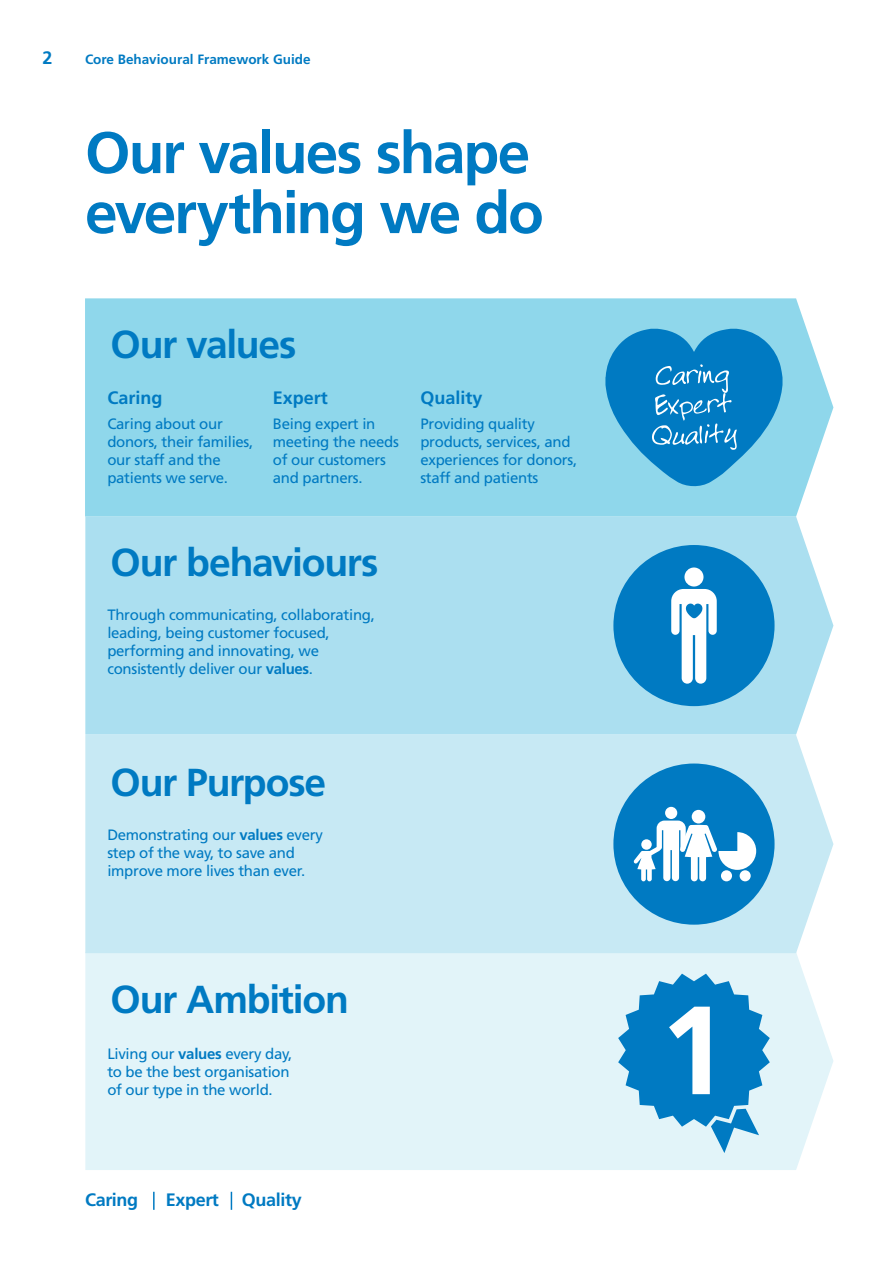
<style>
.page{position:relative;width:893px;height:1263px;background:#fff}
.page>*{position:absolute;margin:0;border:0;box-sizing:border-box;transform-origin:0 0}
.Chapter_Heading{font:700 58.5px/60px "Frutiger";letter-spacing:-.035em;color:#007ac2}
.Chapter_Heading-2{font:700 39px "Frutiger";letter-spacing:-.035em;color:#007ac2}
.Text{font:700 18px "Frutiger";letter-spacing:-.01em;color:#007ac2}
.Text-2{font:15px/18px "Frutiger";letter-spacing:-.02em;color:#007ac2}
.t1{font:700 13.5px "Frutiger";color:#007ac2}
.s1{font-weight:700}
</style>
<div class="page">
<div style="left:85px;top:953px;width:748px;height:217px;background:#e2f4f9"></div>
<div style="left:85px;top:735px;width:748px;height:218px;background:#c7e9f4"></div>
<div style="left:85px;top:516px;width:748px;height:219px;background:#abdff0"></div>
<div style="left:85px;top:298px;width:748px;height:218px;background:#8fd7eb"></div>
<svg style="left:605px;top:329px;width:177px;height:159px;background:#3098cf"></svg>
<div style="left:613px;top:545px;width:161px;height:161px;background:#007ac2;border-radius:50%"></div>
<svg style="left:671px;top:567px;width:46px;height:117px"></svg>
<div style="left:613px;top:763px;width:161px;height:162px;background:#007ac2;border-radius:50%"></div>
<svg style="left:633px;top:807px;width:123px;height:74px"></svg>
<svg style="left:618px;top:974px;width:152px;height:179px;background:#63afda"></svg>
<svg style="left:153px;top:1192px;width:2px;height:18px"></svg>
<svg style="left:231px;top:1192px;width:1px;height:18px"></svg>
<p class="Text" style="left:43px;top:47px;width:12px">2</p>
<p class="t1" style="left:85px;top:51px;width:227px">Core Behavioural Framework Guide</p>
<p class="Chapter_Heading" style="left:85px;top:122px;width:460px">Our values shape everything we do</p>
<p class="Chapter_Heading-2" style="left:111px;top:321px;width:187px">Our values</p>
<p class="Text" style="left:107px;top:387px;width:57px">Caring</p>
<p class="Text-2" style="left:107px;top:414px;width:147px">Caring about our donors, their families, our staff and the patients we serve.</p>
<p class="Text" style="left:273px;top:387px;width:57px">Expert</p>
<p class="Text-2" style="left:273px;top:414px;width:128px">Being expert in meeting the needs of our customers and partners.</p>
<p class="Text" style="left:420px;top:387px;width:64px">Quality</p>
<p class="Text-2" style="left:420px;top:414px;width:158px">Providing quality products, services, and experiences for donors, staff and patients</p>
<p class="Chapter_Heading-2" style="left:111px;top:539px;width:269px">Our behaviours</p>
<p class="Text-2" style="left:107px;top:605px;width:269px">Through communicating, collaborating, leading, being customer focused, performing and innovating, we consistently deliver our <span class="s1">values</span>.</p>
<p class="Chapter_Heading-2" style="left:111px;top:759px;width:217px">Our Purpose</p>
<p class="Text-2" style="left:107px;top:825px;width:217px">Demonstrating our <span class="s1">values</span> every step of the way, to save and improve more lives than ever.</p>
<p class="Chapter_Heading-2" style="left:111px;top:976px;width:240px">Our Ambition</p>
<p class="Text-2" style="left:107px;top:1044px;width:187px">Living our <span class="s1">values</span> every day, to be the best organisation of our type in the world.</p>
<p class="Text" style="left:85px;top:1189px;width:55px">Caring</p>
<p class="Text" style="left:166px;top:1189px;width:55px">Expert</p>
<p class="Text" style="left:242px;top:1189px;width:61px">Quality</p>
</div>
